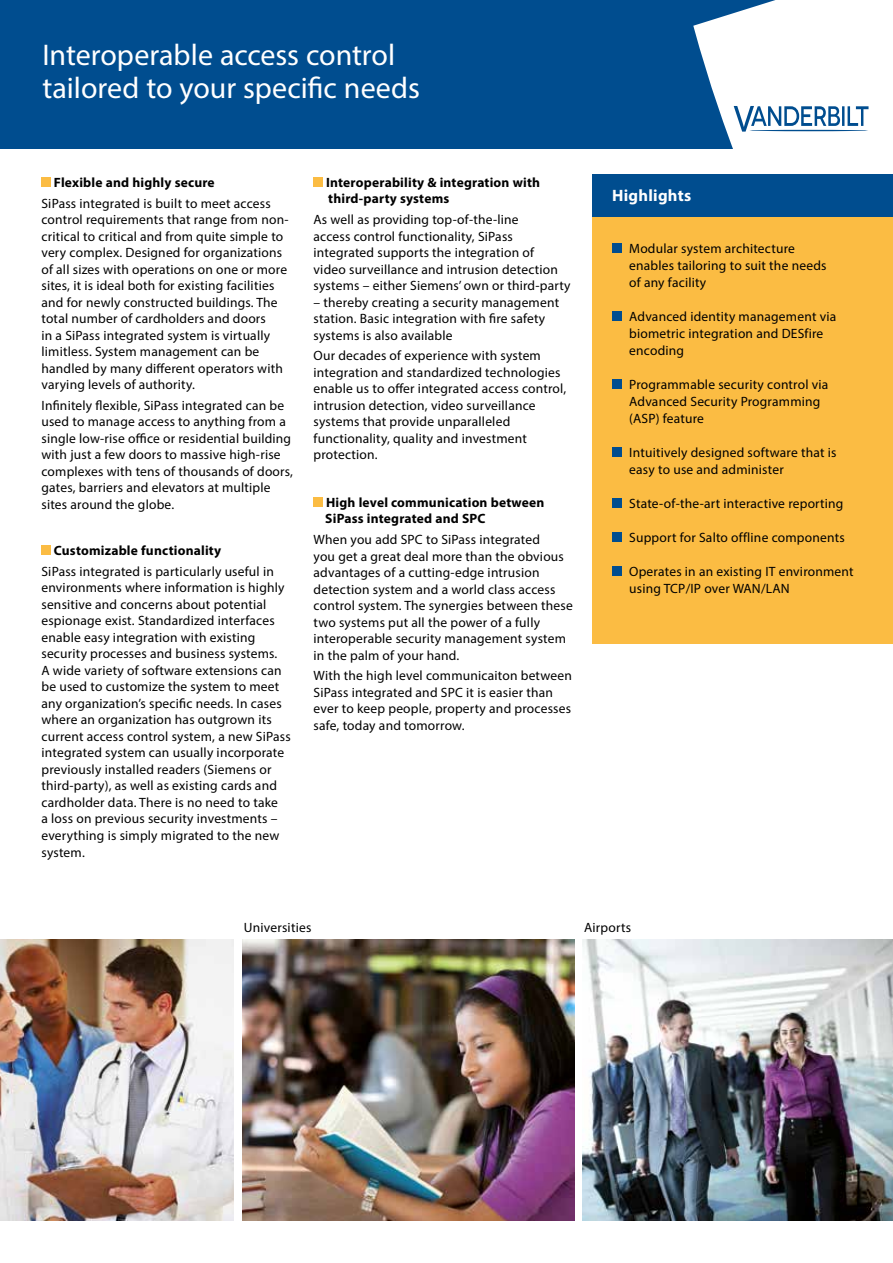
<style>
.page{position:relative;width:893px;height:1263px;background:#fff}
.page>*{position:absolute;margin:0;border:0;box-sizing:border-box;transform-origin:0 0}
.t1{font:30px/33px "Myriad Pro";color:#fff}
.t2{font:700 16.5px "Myriad Pro";letter-spacing:.015em;color:#fff}
.t3{font:13.5px/16.5px "Myriad Pro";letter-spacing:.015em;color:#000}
.t4{font:700 13.5px/16.5px "Myriad Pro";letter-spacing:.015em;color:#000}
</style>
<div class="page">
<div style="left:0;top:0;width:893px;height:149px;background:#004d8f"></div>
<svg style="left:693px;top:0;width:200px;height:149px;background:#dde7f0"></svg>
<svg style="left:734px;top:106px;width:134px;height:26px"></svg>
<hr style="left:749px;top:130px;width:119px;height:1px;background:#004d8f;border-radius:50%">
<div style="left:41px;top:177px;width:10px;height:10px;background:#fbbc43"></div>
<div style="left:41px;top:546px;width:10px;height:9px;background:#fbbc43"></div>
<div style="left:314px;top:177px;width:9px;height:10px;background:#fbbc43"></div>
<div style="left:314px;top:497px;width:9px;height:10px;background:#fbbc43"></div>
<div style="left:592px;top:174px;width:301px;height:43px;background:#004d8f"></div>
<div style="left:592px;top:217px;width:301px;height:426px;background:#fbbc43"></div>
<div style="left:612px;top:243px;width:10px;height:9px;background:#004d8f"></div>
<div style="left:612px;top:311px;width:10px;height:10px;background:#004d8f"></div>
<div style="left:612px;top:379px;width:10px;height:10px;background:#004d8f"></div>
<div style="left:612px;top:447px;width:10px;height:10px;background:#004d8f"></div>
<div style="left:612px;top:498px;width:10px;height:10px;background:#004d8f"></div>
<div style="left:612px;top:532px;width:10px;height:10px;background:#004d8f"></div>
<div style="left:612px;top:566px;width:10px;height:10px;background:#004d8f"></div>
<img style="left:583px;top:940px;width:310px;height:280px">
<img style="left:0;top:940px;width:234px;height:281px">
<img style="left:242px;top:940px;width:332px;height:281px">
<h1 class="t1" style="left:43px;top:38px;width:379px">Interoperable access control tailored to your specific needs</h1>
<p class="t4" style="left:54px;top:174px;width:162px">Flexible and highly secure</p>
<p class="t3" style="left:41px;top:195px;width:249px">SiPass integrated is built to meet access control requirements that range from non&shy;critical to critical and from quite simple to very complex. Designed for organizations of all sizes with operations on one or more sites, it is ideal both for existing facilities and for newly constructed buildings. The total number of cardholders and doors<br>in a SiPass integrated system is virtually limitless. System management can be handled by many different operators with varying levels of authority.</p>
<p class="t3" style="left:41px;top:397px;width:253px">Infinitely flexible, SiPass integrated can be used to manage access to anything from a single low-rise office or residential building with just a few doors to massive high-rise complexes with tens of thousands of doors, gates, barriers and elevators at multiple sites around the globe.</p>
<p class="t4" style="left:54px;top:542px;width:169px">Customizable functionality</p>
<p class="t3" style="left:41px;top:563px;width:251px">SiPass integrated is particularly useful in environments where information is highly sensitive and concerns about potential espionage exist. Standardized interfaces enable easy integration with existing security processes and business systems.<br>A wide variety of software extensions can be used to customize the system to meet any organization’s specific needs. In cases where an organization has outgrown its current access control system, a new SiPass integrated system can usually incorporate previously installed readers (Siemens or third-party), as well as existing cards and cardholder data. There is no need to take<br>a loss on previous security investments – everything is simply migrated to the new system.</p>
<p class="t4" style="left:326px;top:174px;width:215px">Interoperability &amp; integration with third-party systems</p>
<p class="t3" style="left:314px;top:211px;width:258px">As well as providing top-of-the-line<br>access control functionality, SiPass integrated supports the integration of<br>video surveillance and intrusion detection systems – either Siemens’ own or third-party</p>
<p class="t3" style="left:314px;top:294px;width:247px">– thereby creating a security management station. Basic integration with fire safety systems is also available</p>
<p class="t3" style="left:314px;top:347px;width:254px">Our decades of experience with system integration and standardized technologies enable us to offer integrated access control, intrusion detection, video surveillance systems that provide unparalleled functionality, quality and investment protection.</p>
<p class="t4" style="left:325px;top:494px;width:221px">High level communication between<br>SiPass integrated and SPC</p>
<p class="t3" style="left:314px;top:531px;width:261px">When you add SPC to SiPass integrated<br>you get a great deal more than the obvious advantages of a cutting-edge intrusion detection system and a world class access control system. The synergies between these two systems put all the power of a fully interoperable security management system in the palm of your hand.</p>
<p class="t3" style="left:314px;top:667px;width:260px">With the high level communicaiton between SiPass integrated and SPC it is easier than ever to keep people, property and processes safe, today and tomorrow.</p>
<p class="t2" style="left:612px;top:185px;width:80px">Highlights</p>
<p class="t3" style="left:629px;top:239px;width:199px;line-height:17px">Modular system architecture enables tailoring to suit the needs of any facility</p>
<p class="t3" style="left:629px;top:307px;width:209px;line-height:17px">Advanced identity management via biometric integration and DESfire encoding</p>
<p class="t3" style="left:629px;top:375px;width:201px;line-height:17px">Programmable security control via<br>Advanced Security Programming (ASP) feature</p>
<p class="t3" style="left:629px;top:443px;width:209px;line-height:17px">Intuitively designed software that is easy to use and administer</p>
<p class="t3" style="left:629px;top:495px;width:216px">State-of-the-art interactive reporting</p>
<p class="t3" style="left:629px;top:529px;width:217px">Support for Salto offline components</p>
<p class="t3" style="left:629px;top:562px;width:226px;line-height:17px">Operates in an existing IT environment using TCP/IP over WAN/LAN</p>
<p class="t3" style="left:244px;top:919px;width:69px">Universities</p>
<p class="t3" style="left:584px;top:919px;width:48px">Airports</p>
</div>
